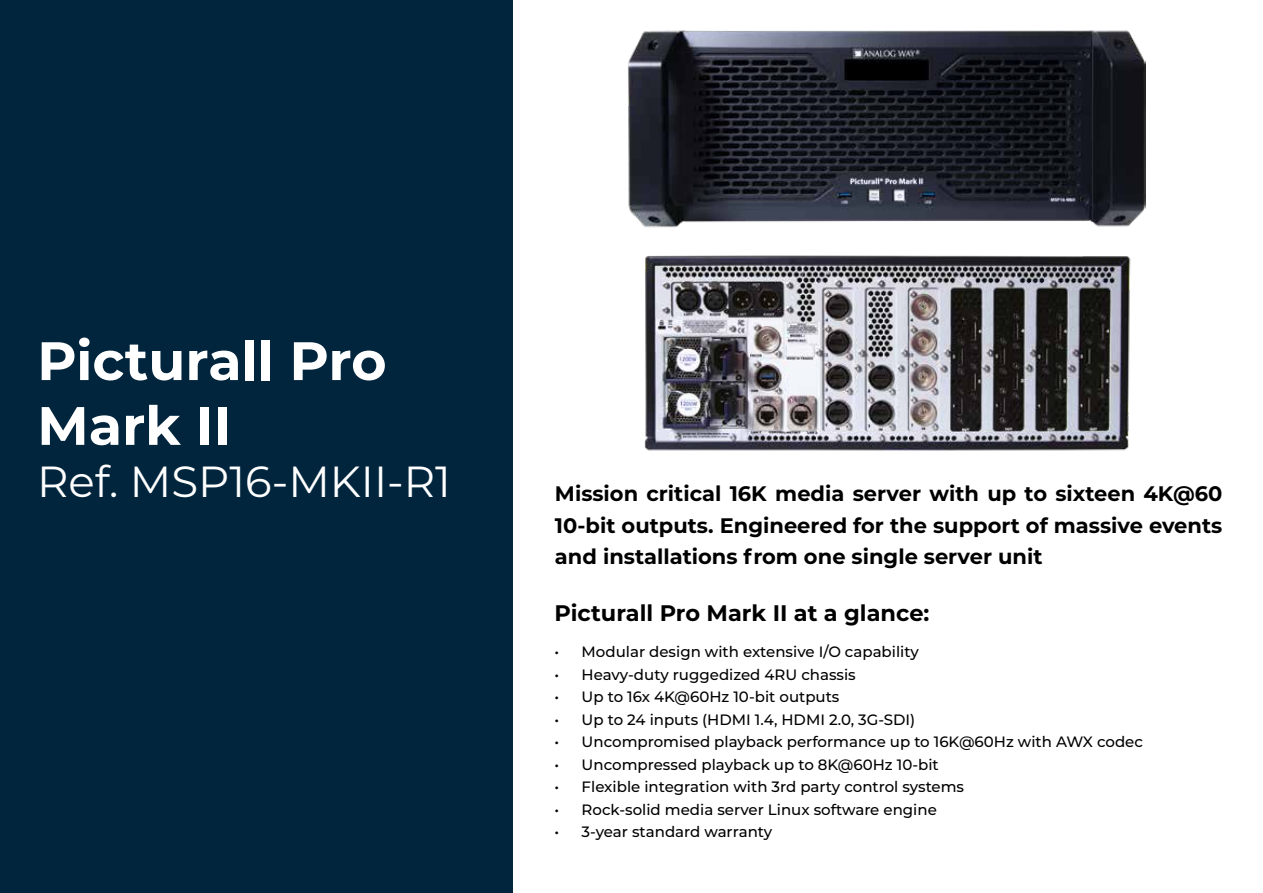
<style>
.page{position:relative;width:1263px;height:893px;background:#fff}
.page>*{position:absolute;margin:0;border:0;box-sizing:border-box;transform-origin:0 0}
.t1{font:700 54px/64.8px "Montserrat";color:#fff}
.t2{font:43.5px "Montserrat";color:#fff}
.t3{font:700 22.5px "Montserrat";color:#000}
.t4{font:700 21px/31.5px "Montserrat";color:#000;text-align:justify}
.t5{font:500 15px "Montserrat";color:#000}
</style>
<div class="page">
<div style="left:0;top:0;width:512px;height:893px;background:#00253d"></div>
<img style="left:628px;top:30px;width:518px;height:198px">
<img style="left:644px;top:255px;width:487px;height:196px">
<h1 class="t1" style="left:37px;top:326px;width:351px">Picturall Pro<br>Mark II</h1>
<h2 class="t2" style="left:37px;top:452px;width:415px">Ref. MSP16-MKII-R1</h2>
<h3 class="t4" style="left:555px;top:477px;width:669px">Mission critical 16K media server with up to sixteen 4K@60<br>10-bit outputs. Engineered for the support of massive events and installations from one single server unit</h3>
<h3 class="t3" style="left:555px;top:597px;width:376px">Picturall Pro Mark II at a glance:</h3>
<p class="t5" style="left:555px;top:641px;width:366px">• Modular design with extensive I/O capability</p>
<p class="t5" style="left:555px;top:664px;width:303px">• Heavy-duty ruggedized 4RU chassis</p>
<p class="t5" style="left:555px;top:686px;width:286px">• Up to 16x 4K@60Hz 10-bit outputs</p>
<p class="t5" style="left:555px;top:709px;width:362px">• Up to 24 inputs (HDMI 1.4, HDMI 2.0, 3G-SDI)</p>
<p class="t5" style="left:555px;top:731px;width:590px">• Uncompromised playback performance up to 16K@60Hz with AWX codec</p>
<p class="t5" style="left:555px;top:754px;width:386px">• Uncompressed playback up to 8K@60Hz 10-bit</p>
<p class="t5" style="left:555px;top:776px;width:411px">• Flexible integration with 3rd party control systems</p>
<p class="t5" style="left:555px;top:799px;width:384px">• Rock-solid media server Linux software engine</p>
<p class="t5" style="left:555px;top:821px;width:219px">• 3-year standard warranty</p>
</div>
